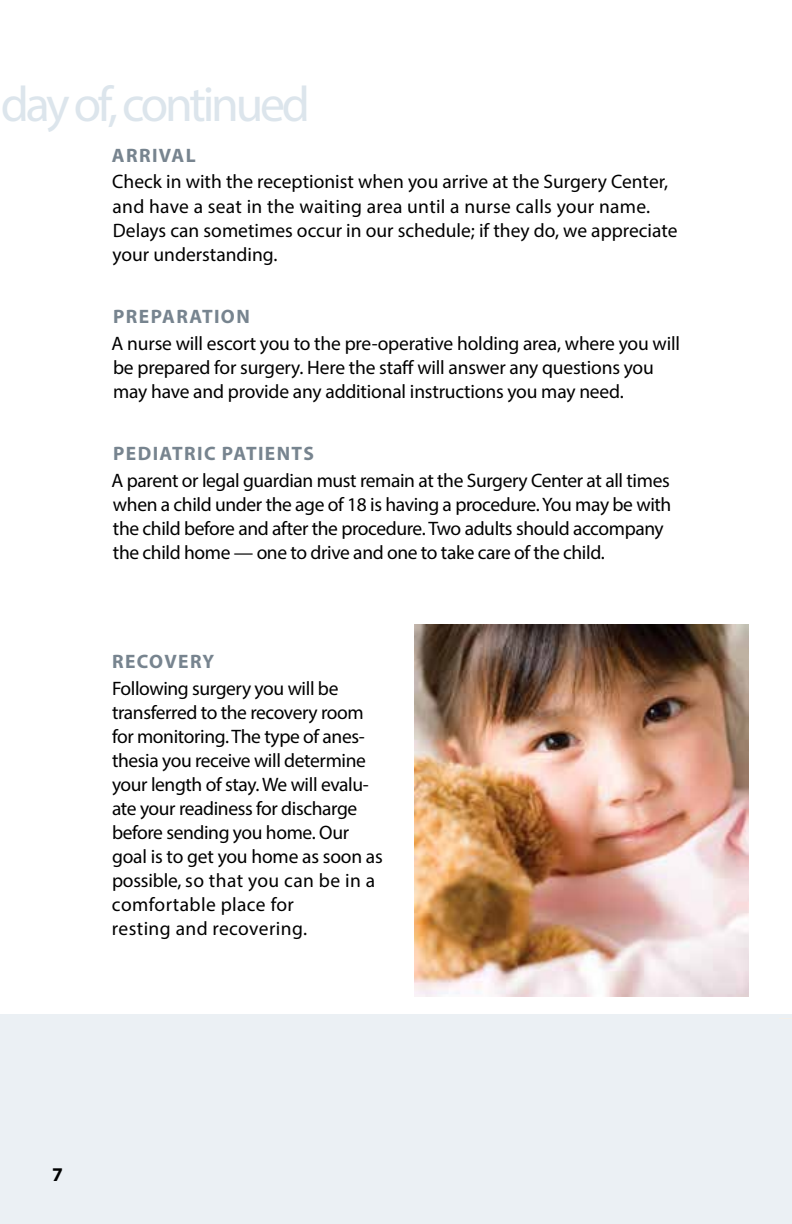
<style>
.page{position:relative;width:792px;height:1224px;background:#fff}
.page>*{position:absolute;margin:0;border:0;box-sizing:border-box;transform-origin:0 0}
.t1{font:50px "Myriad Pro";letter-spacing:-.065em;color:#dce5ec}
.t2{font:19.6px/24px "Myriad Pro";letter-spacing:-.015em;color:#000}
.t3{font:700 19.6px "Myriad Pro";letter-spacing:.07em;color:#77848f}
.t4{font:700 19.6px "Myriad Pro";color:#000101}
</style>
<div class="page">
<div style="left:0;top:1015px;width:792px;height:116px;background:#ebf0f4"></div>
<img style="left:414px;top:625px;width:334px;height:371px">
<div style="left:768px;top:1020px;width:24px;height:204px;background:#ebf0f4"></div>
<div style="left:0;top:1018px;width:779px;height:206px;background:#ebf0f4"></div>
<h1 class="t1" style="left:1px;top:73px;width:311px">day of, continued</h1>
<p class="t3" style="left:112px;top:142px;width:85px">ARRIVAL</p>
<p class="t2" style="left:112px;top:170px;width:567px">Check in with the receptionist when you arrive at the Surgery Center, and have a seat in the waiting area until a nurse calls your name.<br>Delays can sometimes occur in our schedule; if they do, we appreciate your understanding.</p>
<p class="t3" style="left:113px;top:304px;width:138px">PREPARATION</p>
<p class="t2" style="left:112px;top:331px;width:570px">A nurse will escort you to the pre-operative holding area, where you will be prepared for surgery. Here the staff will answer any questions you may have and provide any additional instructions you may need.</p>
<p class="t3" style="left:113px;top:441px;width:202px">PEDIATRIC PATIENTS</p>
<p class="t2" style="left:112px;top:468px;width:561px">A parent or legal guardian must remain at the Surgery Center at all times when a child under the age of 18 is having a procedure. You may be with the child before and after the procedure. Two adults should accompany the child home — one to drive and one to take care of the child.</p>
<p class="t3" style="left:112px;top:649px;width:104px">RECOVERY</p>
<p class="t2" style="left:112px;top:676px;width:272px">Following surgery you will be transferred to the recovery room for monitoring. The type of anes&shy;thesia you receive will determine your length of stay. We will evalu&shy;ate your readiness for discharge before sending you home. Our goal is to get you home as soon as possible, so that you can be in a comfortable place for<br>resting and recovering.</p>
<p class="t4" style="left:52px;top:1165px;width:12px">77</p>
</div>
